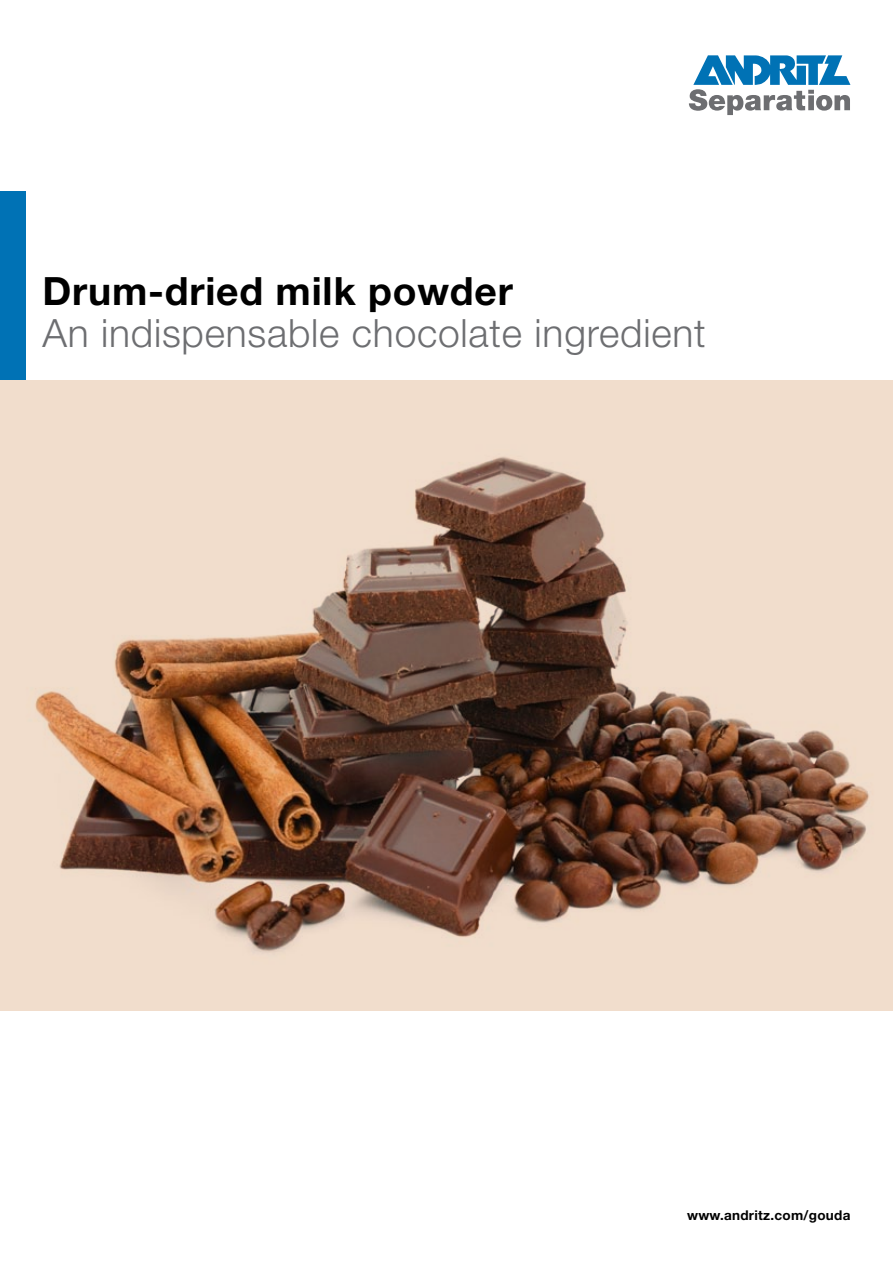
<style>
.page{position:relative;width:893px;height:1263px;background:#fff}
.page>*{position:absolute;margin:0;border:0;box-sizing:border-box;transform-origin:0 0}
.t1{font:300 39px "Helvetica Neue LT";letter-spacing:.02em;color:#6d6e71}
.t2{font:700 39px "Helvetica Neue LT";letter-spacing:.02em;color:#000}
.t3{font:700 13.5px "Helvetica Neue LT";letter-spacing:.02em;color:#000}
</style>
<div class="page">
<svg style="left:689px;top:55px;width:161px;height:60px"></svg>
<div style="left:0;top:191px;width:26px;height:190px;background:#0072b5"></div>
<div style="left:0;top:381px;width:893px;height:630px;background:#f1ddcc"></div>
<img style="left:35px;top:457px;width:834px;height:496px">
<p class="t2" style="left:43px;top:267px;width:472px">Drum-dried milk powder</p>
<p class="t1" style="left:43px;top:310px;width:665px">An indispensable chocolate ingredient</p>
<p class="t3" style="left:687px;top:1207px;width:165px">www.andritz.com/gouda</p>
</div>
